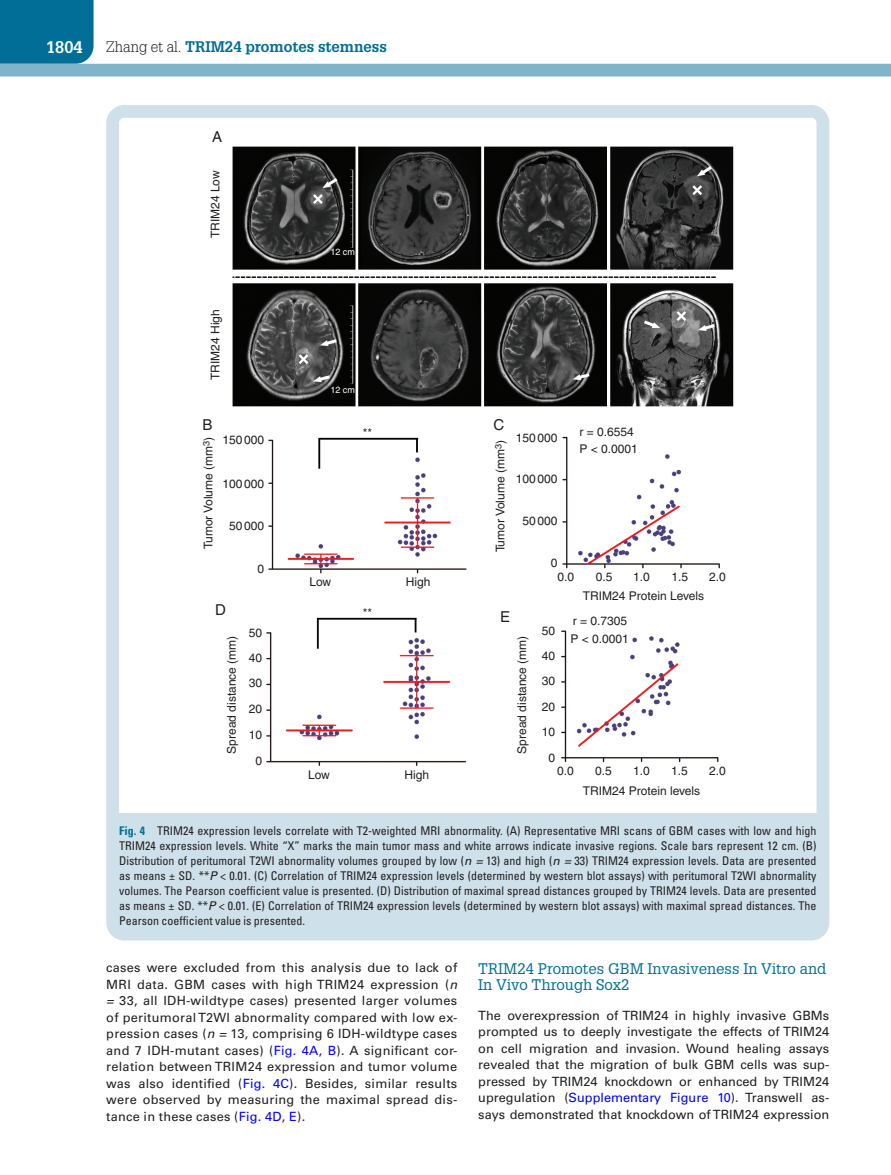
<style>
.page{position:relative;width:891px;height:1175px;background:#fff}
.page>*{position:absolute;margin:0;border:0;box-sizing:border-box;transform-origin:0 0}
.t1{font:700 16.5px "Glypha LT Std";color:#fff}
.t2{font:15px/16.5px "Glypha LT Std";color:#006e96}
.t3{font:700 15px "Glypha LT Std";color:#006e96}
.t4{font:15px "Helvetica";color:#231f20}
.t5{font:12.75px/16.5px "Univers LT Std";letter-spacing:.01em;color:#231f20;text-align:justify}
.t6{font:condensed 12px/15px "Univers LT Std";color:#231f20;text-align:justify}
.t7{font:12px/25.3px "Helvetica";color:#231f20}
.t8{font:9px "Helvetica";color:#fff}
.s1{font-weight:300;color:#231f20}
.s2{font-weight:700;color:#006e96}
.s3{font-style:italic;font-stretch:normal}
.s4{font-style:italic}
.s5{color:#00f}
</style>
<div class="page">
<div style="left:0;top:0;width:94px;height:64px;background:#006e96"></div>
<div style="left:0;top:64px;width:891px;height:12px;background:#7fb4ca"></div>
<div style="left:110px;top:813px;width:716px;height:119px;background:#cee0ea"></div>
<img style="left:232px;top:146px;width:502px;height:620px">
<div style="left:106px;top:105px;width:723px;height:835px;border:13px solid #cee0ea;border-radius:12px"></div>
<p class="t1" style="left:46px;top:37px;width:38px">1804</p>
<p class="t3" style="left:106px;top:37px;width:282px"><span class="s1">Zhang et al.</span> TRIM24 promotes stemness</p>
<p class="t4" style="left:212px;top:128px;width:12px">A</p>
<p class="t7" style="left:203px;top:238px;width:69px;rotate:-90deg">TRIM24 Low</p>
<p class="t7" style="left:203px;top:380px;width:72px;rotate:-90deg">TRIM24 High</p>
<p class="t4" style="left:203px;top:416px;width:12px">B</p>
<p class="t7" style="left:196px;top:549px;width:114px;rotate:-90deg">Tumor Volume (mm<sup>3</sup>)</p>
<p class="t7" style="left:222px;top:427px;width:43px">150 000</p>
<p class="t7" style="left:222px;top:470px;width:43px">100 000</p>
<p class="t7" style="left:229px;top:513px;width:37px">50 000</p>
<p class="t7" style="left:258px;top:556px;width:8px">0</p>
<p class="t8" style="left:330px;top:247px;width:26px">12 cm</p>
<p class="t8" style="left:330px;top:384px;width:26px">12 cm</p>
<p class="t7" style="left:363px;top:420px;width:11px">**</p>
<p class="t7" style="left:309px;top:568px;width:23px">Low</p>
<p class="t7" style="left:406px;top:568px;width:26px">High</p>
<p class="t4" style="left:494px;top:416px;width:12px">C</p>
<p class="t7" style="left:487px;top:552px;width:114px;rotate:-90deg">Tumor Volume (mm<sup>3</sup>)</p>
<p class="t7" style="left:516px;top:425px;width:43px">150 000</p>
<p class="t7" style="left:580px;top:423px;width:60px;line-height:16.8px">r = 0.6554<br>P &lt; 0.0001</p>
<p class="t7" style="left:516px;top:466px;width:43px">100 000</p>
<p class="t7" style="left:522px;top:508px;width:37px">50 000</p>
<p class="t7" style="left:558px;top:556px;width:18px;line-height:13.8px;text-indent:-7px">0<br>0.0</p>
<p class="t7" style="left:583px;top:567px;width:123px;line-height:19.4px;text-align:center">1.0<br>TRIM24 Protein Levels</p>
<p class="t7" style="left:596px;top:564px;width:18px">0.5</p>
<p class="t7" style="left:672px;top:564px;width:18px">1.5</p>
<p class="t7" style="left:709px;top:564px;width:18px">2.0</p>
<p class="t4" style="left:215px;top:601px;width:12px">D</p>
<p class="t7" style="left:363px;top:600px;width:11px">**</p>
<p class="t4" style="left:500px;top:608px;width:12px">E</p>
<p class="t7" style="left:249px;top:621px;width:15px;line-height:24.2px">50<br>40</p>
<p class="t7" style="left:249px;top:670px;width:15px;line-height:25.8px;text-align:center">30<br>20<br>10<br>0</p>
<p class="t7" style="left:219px;top:753px;width:120px;rotate:-90deg">Spread distance (mm)</p>
<p class="t7" style="left:509px;top:753px;width:120px;rotate:-90deg">Spread distance (mm)</p>
<p class="t7" style="left:308px;top:761px;width:23px">Low</p>
<p class="t7" style="left:405px;top:761px;width:26px">High</p>
<p class="t7" style="left:542px;top:617px;width:15px;text-align:center">50<br>40<br>30<br>20<br>10<br>0</p>
<p class="t7" style="left:571px;top:611px;width:60px;line-height:18.6px">r = 0.7305<br>P &lt; 0.0001</p>
<p class="t7" style="left:557px;top:758px;width:18px">0.0</p>
<p class="t7" style="left:595px;top:758px;width:18px">0.5</p>
<p class="t7" style="left:633px;top:758px;width:18px">1.0</p>
<p class="t7" style="left:671px;top:758px;width:18px">1.5</p>
<p class="t7" style="left:709px;top:758px;width:18px">2.0</p>
<p class="t7" style="left:583px;top:777px;width:119px">TRIM24 Protein levels</p>
<p class="t6" style="left:119px;top:822px;width:699px"><span class="s2">Fig. 4</span> TRIM24 expression levels correlate with T2-weighted MRI abnormality. (A) Representative MRI scans of GBM cases with low and high TRIM24 expression levels. White “X” marks the main tumor mass and white arrows indicate invasive regions. Scale bars represent 12 cm. (B)<br>Distribution of peritumoral T2WI abnormality volumes grouped by low (<span class="s3">n =</span> 13) and high (<span class="s3">n =</span> 33) TRIM24 expression levels. Data are presented as means ± SD. **<span class="s3">P</span> &lt; 0.01. (C) Correlation of TRIM24 expression levels (determined by western blot assays) with peritumoral T2WI abnormality volumes. The Pearson coefficient value is presented. (D) Distribution of maximal spread distances grouped by TRIM24 levels. Data are presented as means ± SD. **<span class="s3">P</span> &lt; 0.01. (E) Correlation of TRIM24 expression levels (determined by western blot assays) with maximal spread distances. The Pearson coefficient value is presented.</p>
<p class="t5" style="left:106px;top:959px;width:353px">cases were excluded from this analysis due to lack of MRI data. GBM cases with high TRIM24 expression (<span class="s4">n =</span> 33, all IDH-wildtype cases) presented larger volumes of peritumoral T2WI abnormality compared with low ex&shy;pression cases (<span class="s4">n =</span> 13, comprising 6 IDH-wildtype cases and 7 IDH-mutant cases) (<span class="s5">Fig. 4A</span>, <span class="s5">B</span>). A significant cor&shy;relation between TRIM24 expression and tumor volume was also identified (<span class="s5">Fig. 4C</span>). Besides, similar results were observed by measuring the maximal spread dis&shy;tance in these cases (<span class="s5">Fig. 4D</span>, <span class="s5">E</span>).</p>
<p class="t2" style="left:478px;top:959px;width:350px">TRIM24 Promotes GBM Invasiveness In Vitro and<br>In Vivo Through Sox2</p>
<p class="t5" style="left:478px;top:1006px;width:353px">The overexpression of TRIM24 in highly invasive GBMs prompted us to deeply investigate the effects of TRIM24 on cell migration and invasion. Wound healing assays revealed that the migration of bulk GBM cells was sup&shy;pressed by TRIM24 knockdown or enhanced by TRIM24 upregulation (<span class="s5">Supplementary Figure 10</span>). Transwell as&shy;says demonstrated that knockdown of TRIM24 expression</p>
</div>
